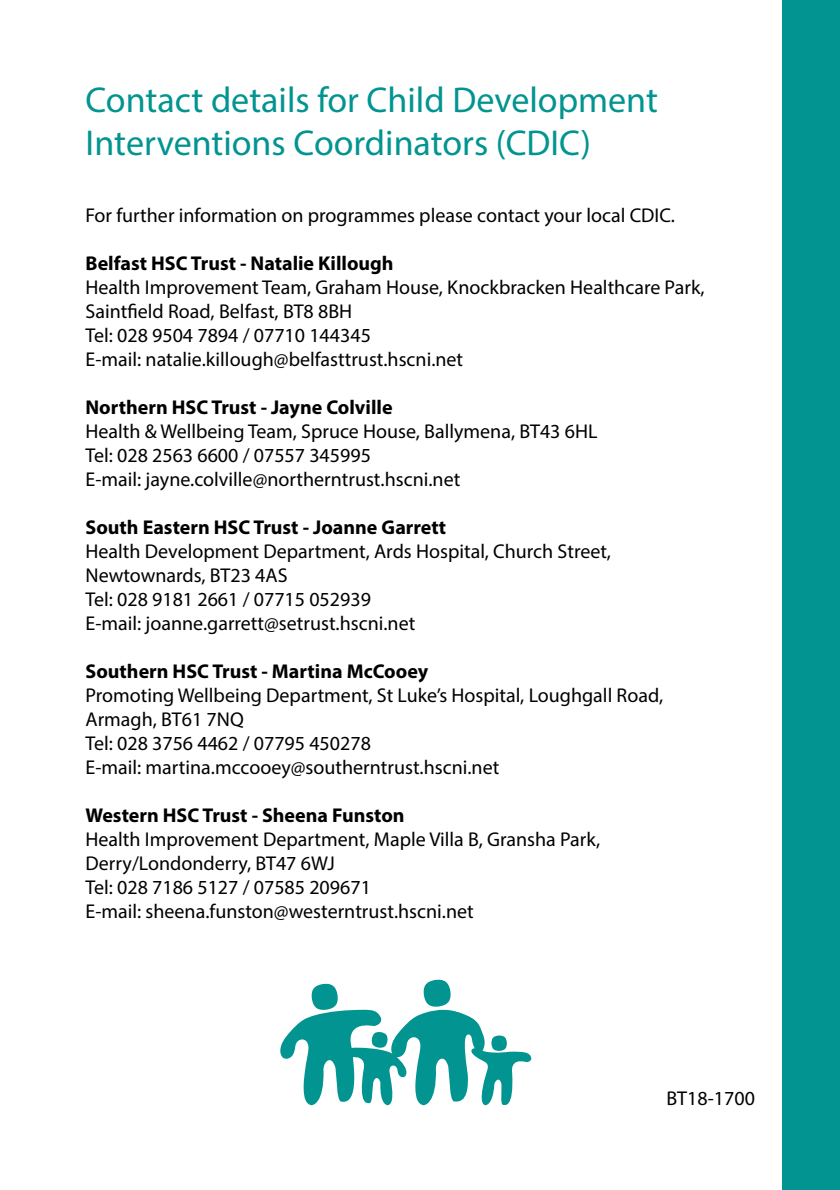
<style>
.page{position:relative;width:840px;height:1190px;background:#fff}
.page>*{position:absolute;margin:0;border:0;box-sizing:border-box;transform-origin:0 0}
.t1{font:36px/43.2px "Myriad Pro";color:#029490}
.t2{font:20px/24px "Myriad Pro";color:#000}
.t3{font:700 20px "Myriad Pro";color:#000}
</style>
<div class="page">
<div style="left:783px;top:0;width:57px;height:1190px;background:#029490"></div>
<svg style="left:280px;top:979px;width:252px;height:127px"></svg>
<h1 class="t1" style="left:86px;top:78px;width:574px">Contact details for Child Development<br>Interventions Coordinators (CDIC)</h1>
<p class="t2" style="left:86px;top:203px;width:591px">For further information on programmes please contact your local CDIC.</p>
<p class="t3" style="left:86px;top:250px;width:310px">Belfast HSC Trust - Natalie Killough</p>
<p class="t2" style="left:86px;top:275px;width:621px">Health Improvement Team, Graham House, Knockbracken Healthcare Park, Saintfield Road, Belfast, BT8 8BH<br>Tel: 028 9504 7894 / 07710 144345<br>E-mail: natalie.killough@belfasttrust.hscni.net</p>
<p class="t3" style="left:86px;top:394px;width:309px">Northern HSC Trust - Jayne Colville</p>
<p class="t2" style="left:86px;top:419px;width:514px">Health &amp; Wellbeing Team, Spruce House, Ballymena, BT43 6HL<br>Tel: 028 2563 6600 / 07557 345995<br>E-mail: jayne.colville@northerntrust.hscni.net</p>
<p class="t3" style="left:86px;top:514px;width:362px">South Eastern HSC Trust - Joanne Garrett</p>
<p class="t2" style="left:86px;top:539px;width:527px">Health Development Department, Ards Hospital, Church Street, Newtownards, BT23 4AS<br>Tel: 028 9181 2661 / 07715 052939<br>E-mail: joanne.garrett@setrust.hscni.net</p>
<p class="t3" style="left:86px;top:658px;width:344px">Southern HSC Trust - Martina McCooey</p>
<p class="t2" style="left:86px;top:683px;width:579px">Promoting Wellbeing Department, St Luke’s Hospital, Loughgall Road, Armagh, BT61 7NQ<br>Tel: 028 3756 4462 / 07795 450278<br>E-mail: martina.mccooey@southerntrust.hscni.net</p>
<p class="t3" style="left:86px;top:802px;width:321px">Western HSC Trust - Sheena Funston</p>
<p class="t2" style="left:86px;top:827px;width:516px">Health Improvement Department, Maple Villa B, Gransha Park, Derry/Londonderry, BT47 6WJ<br>Tel: 028 7186 5127 / 07585 209671<br>E-mail: sheena.funston@westerntrust.hscni.net</p>
<p class="t2" style="left:667px;top:1086px;width:90px">BT18-1700</p>
</div>
